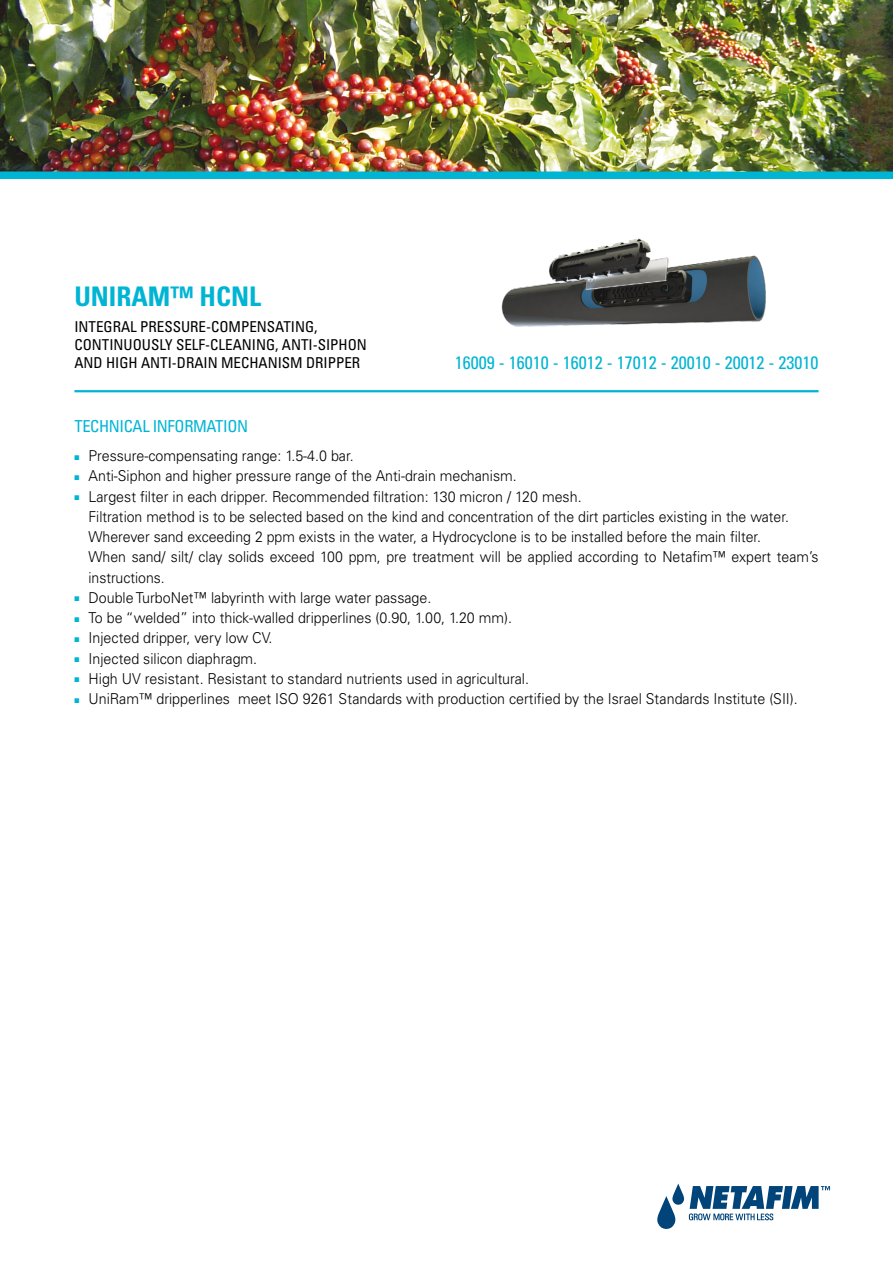
<style>
.page{position:relative;width:893px;height:1263px;background:#fff}
.page>*{position:absolute;margin:0;border:0;box-sizing:border-box;transform-origin:0 0}
.t1{font:700 condensed 27px "Univers LT Std";color:#00b5d4}
.t2{font:condensed 18px "Univers LT Std";color:#00b5d4}
.t3{font:condensed 16.5px "Univers LT Std";letter-spacing:-.02em;color:#00b5d4}
.t4{font:300 15px "Univers LT Std";color:#000;scale:.95 1}
.t5{font:300 15px/20.2px "Univers LT Std";color:#000;scale:.94 1}
.t6{font:condensed 15px/18px "Univers LT Std";color:#000}
.t7{font:6.75px "Zapf Dingbats ITC";color:#00b5d4;scale:.95 1}
</style>
<div class="page">
<img style="left:0;top:0;width:893px;height:171px">
<img style="left:501px;top:238px;width:265px;height:89px">
<div style="left:0;top:171px;width:893px;height:8px;background:#00b5d4"></div>
<hr style="left:74px;top:390px;width:745px;height:2px;background:#00b5d4">
<svg style="left:657px;top:1183px;width:173px;height:46px"></svg>
<h1 class="t1" style="left:74px;top:280px;width:188px">UNIRAM™ HCNL</h1>
<p class="t6" style="left:74px;top:336px;width:294px">CONTINUOUSLY SELF-CLEANING, ANTI-SIPHON<br>AND HIGH ANTI-DRAIN MECHANISM DRIPPER</p>
<p class="t6" style="left:74px;top:318px;width:245px">INTEGRAL PRESSURE-COMPENSATING,</p>
<p class="t3" style="left:74px;top:416px;width:175px">TECHNICAL INFORMATION</p>
<p class="t4" style="left:89px;top:447px;width:281px">Pressure-compensating range: 1.5-4.0 bar.</p>
<p class="t7" style="left:74px;top:454px;width:7px">■</p>
<p class="t2" style="left:455px;top:351px;width:365px">16009 - 16010 - 16012 - 17012 - 20010 - 20012 - 23010</p>
<p class="t7" style="left:74px;top:474px;width:7px">■</p>
<p class="t4" style="left:89px;top:467px;width:452px">Anti-Siphon and higher pressure range of the Anti-drain mechanism.</p>
<p class="t7" style="left:74px;top:494px;width:7px">■</p>
<p class="t4" style="left:89px;top:487px;width:520px">Largest filter in each dripper. Recommended filtration: 130 micron / 120 mesh.</p>
<p class="t7" style="left:74px;top:596px;width:7px">■</p>
<p class="t5" style="left:88px;top:506px;width:778px">Filtration method is to be selected based on the kind and concentration of the dirt particles existing in the water.<br>Wherever sand exceeding 2 ppm exists in the water a, Hydrocyclone is to be installed before the main filter.<br>When sand/ silt/ clay solids exceed 100 ppm, pre treatment will be applied according to Netafim™ expert team s’ instructions.<br>Double TurboNet™ labyrinth with large water passage.</p>
<p class="t7" style="left:74px;top:616px;width:7px">■</p>
<p class="t4" style="left:89px;top:609px;width:447px">To be “welded” into thick-walled dripperlines (0.90, 1.00, 1.20 mm .(</p>
<p class="t7" style="left:74px;top:636px;width:7px">■</p>
<p class="t4" style="left:89px;top:629px;width:195px">Injected dripper, very low CV.</p>
<p class="t7" style="left:74px;top:656px;width:7px">■</p>
<p class="t4" style="left:89px;top:649px;width:179px">Injected silicon diaphragm.</p>
<p class="t7" style="left:74px;top:677px;width:7px">■</p>
<p class="t4" style="left:89px;top:669px;width:465px">High UV resistant. Resistant to standard nutrients used in agricultural.</p>
<p class="t7" style="left:74px;top:697px;width:7px">■</p>
<p class="t4" style="left:89px;top:690px;width:150px">UniRam™ dripperlines</p>
<p class="t4" style="left:238px;top:690px;width:591px">meet ISO 9261 Standards with production certified by the Israel Standards Institute (SII .(</p>
</div>
